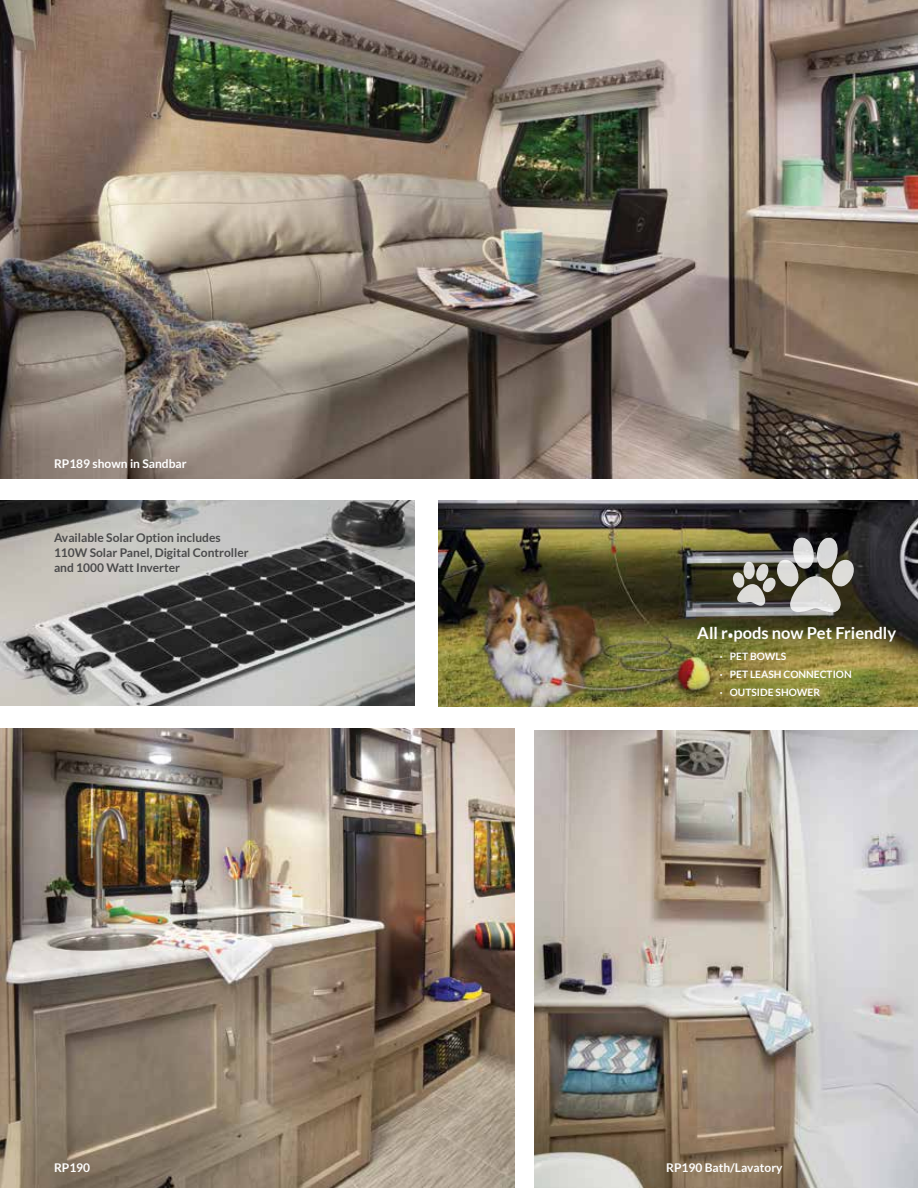
<style>
.page{position:relative;width:918px;height:1188px;background:#fff}
.page>*{position:absolute;margin:0;border:0;box-sizing:border-box;transform-origin:0 0}
.t1{font:700 16.5px "Lato";color:#fff}
.t2{font:700 12px/15px "Lato";color:#4a4a4b}
.t3{font:700 12px "Lato";color:#fff}
.t4{font:700 10.2px/18px "Lato";color:#fff}
.s1{font-family:"Stainless";font-weight:300;font-size:12px}
</style>
<div class="page">
<img style="left:0;top:728px;width:514px;height:460px">
<img style="left:0;top:0;width:918px;height:478px">
<img style="left:0;top:500px;width:415px;height:205px">
<img style="left:438px;top:500px;width:480px;height:207px">
<svg style="left:733px;top:536px;width:122px;height:77px;background:#8d8c83"></svg>
<img style="left:535px;top:730px;width:383px;height:458px">
<p class="t3" style="left:54px;top:457px;width:134px">RP189 shown in Sandbar</p>
<p class="t2" style="left:54px;top:530px;width:196px">Available Solar Option includes<br>110W Solar Panel, Digital Controller and 1000 Watt Inverter</p>
<p class="t3" style="left:54px;top:1161px;width:38px">RP190</p>
<h1 class="t1" style="left:697px;top:623px;width:200px">All r<span class="s1">•</span>pods now Pet Friendly</h1>
<p class="t4" style="left:720px;top:647px;width:133px">· PET BOWLS<br>· PET LEASH CONNECTION · OUTSIDE SHOWER</p>
<p class="t3" style="left:666px;top:1161px;width:118px">RP190 Bath/Lavatory</p>
</div>
